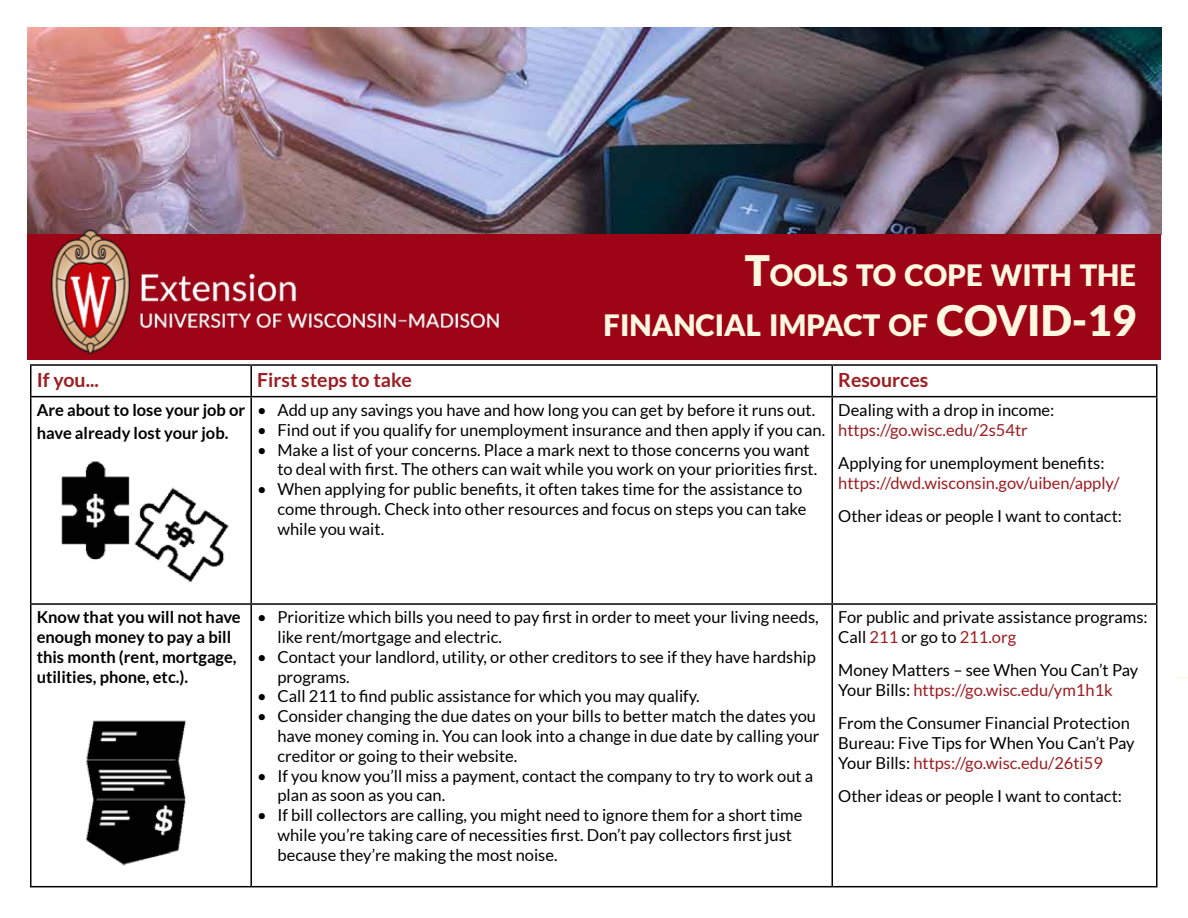
<style>
.page{position:relative;width:1188px;height:918px;background:#fff}
.page>*{position:absolute;margin:0;border:0;box-sizing:border-box;transform-origin:0 0}
.t1{font:900 29.4px/50.4px "Lato";color:#fff7df;text-align:right}
.t2{font:700 19.5px "Lato";color:#9d1c20}
.t3{font:16.5px/19.8px "Lato";color:#000}
.t4{font:700 16.5px/19.8px "Lato";color:#000}
.t5{font:16.5px "Lato";color:#9d1c20}
.s1{font-size:42px}
.s2{color:#9d1c20}
</style>
<div class="page">
<img style="left:27px;top:27px;width:1134px;height:207px">
<div style="left:27px;top:234px;width:1134px;height:125px;background:#9d0416"></div>
<svg style="left:1175px;top:677px;width:13px;height:2px"></svg>
<img style="left:52px;top:230px;width:471px;height:123px">
<hr style="left:30px;top:364px;width:221px;height:2px;background:#000">
<hr style="left:30px;top:366px;width:2px;height:30px;background:#000">
<hr style="left:251px;top:364px;width:581px;height:2px;background:#000">
<hr style="left:250px;top:366px;width:2px;height:30px;background:#000">
<hr style="left:832px;top:364px;width:326px;height:2px;background:#000">
<hr style="left:832px;top:366px;width:1px;height:30px;background:#000">
<hr style="left:1156px;top:366px;width:2px;height:30px;background:#000">
<hr style="left:30px;top:396px;width:221px;height:1px;background:#000">
<hr style="left:30px;top:397px;width:2px;height:206px;background:#000">
<hr style="left:251px;top:396px;width:581px;height:1px;background:#000">
<hr style="left:250px;top:397px;width:2px;height:206px;background:#000">
<hr style="left:832px;top:396px;width:326px;height:1px;background:#000">
<hr style="left:832px;top:397px;width:1px;height:206px;background:#000">
<hr style="left:1156px;top:397px;width:2px;height:206px;background:#000">
<hr style="left:30px;top:603px;width:221px;height:2px;background:#000">
<hr style="left:30px;top:605px;width:2px;height:281px;background:#000">
<hr style="left:251px;top:603px;width:581px;height:2px;background:#000">
<hr style="left:250px;top:605px;width:2px;height:281px;background:#000">
<hr style="left:832px;top:603px;width:326px;height:2px;background:#000">
<hr style="left:832px;top:605px;width:1px;height:281px;background:#000">
<hr style="left:1156px;top:605px;width:2px;height:281px;background:#000">
<hr style="left:30px;top:886px;width:221px;height:1px;background:#000">
<hr style="left:251px;top:886px;width:581px;height:1px;background:#000">
<hr style="left:832px;top:886px;width:326px;height:1px;background:#000">
<img style="left:61px;top:461px;width:168px;height:121px">
<img style="left:85px;top:720px;width:101px;height:146px">
<h1 class="t1" style="left:604px;top:249px;width:534px"><span class="s1">T</span>OOLS TO COPE WITH THE<br>FINANCIAL IMPACT OF <span class="s1">COVID-19</span></h1>
<p class="t2" style="left:37px;top:368px;width:64px">If you...</p>
<p class="t2" style="left:257px;top:368px;width:156px">First steps to take</p>
<p class="t2" style="left:838px;top:368px;width:92px">Resources</p>
<p class="t4" style="left:37px;top:398px;width:210px;line-height:23.4px">Are about to lose your job or have already lost your job.</p>
<p class="t3" style="left:257px;top:400px;width:560px">• Add up any savings you have and how long you can get by before it runs out.</p>
<p class="t3" style="left:838px;top:400px;width:218px">Dealing with a drop in income:</p>
<p class="t5" style="left:838px;top:421px;width:191px">https://go.wisc.edu/2s54tr</p>
<p class="t3" style="left:838px;top:453px;width:268px">Applying for unemployment benefits:</p>
<p class="t5" style="left:838px;top:474px;width:283px">https://dwd.wisconsin.gov/uiben/apply/</p>
<p class="t3" style="left:838px;top:506px;width:285px">Other ideas or people I want to contact:</p>
<p class="t3" style="left:257px;top:420px;width:570px">• Find out if you qualify for unemployment insurance and then apply if you can.</p>
<p class="t3" style="left:277px;top:440px;width:541px;text-indent:-20px">• Make a list of your concerns. Place a mark next to those concerns you want to deal with first. The others can wait while you work on your priorities first.</p>
<p class="t3" style="left:277px;top:479px;width:530px;text-indent:-20px">• When applying for public benefits, it often takes time for the assistance to come through. Check into other resources and focus on steps you can take while you wait.</p>
<p class="t4" style="left:37px;top:607px;width:206px">Know that you will not have enough money to pay a bill this month (rent, mortgage, utilities, phone, etc.).</p>
<p class="t3" style="left:277px;top:607px;width:543px;text-indent:-20px">• Prioritize which bills you need to pay first in order to meet your living needs, like rent/mortgage and electric.</p>
<p class="t3" style="left:277px;top:647px;width:540px;text-indent:-20px">• Contact your landlord, utility, or other creditors to see if they have hardship programs.</p>
<p class="t3" style="left:257px;top:687px;width:444px">• Call 211 to find public assistance for which you may qualify.</p>
<p class="t3" style="left:277px;top:706px;width:544px;text-indent:-20px">• Consider changing the due dates on your bills to better match the dates you have money coming in. You can look into a change in due date by calling your creditor or going to their website.</p>
<p class="t3" style="left:277px;top:766px;width:537px;text-indent:-20px">• If you know you’ll miss a payment, contact the company to try to work out a plan as soon as you can.</p>
<p class="t3" style="left:277px;top:805px;width:527px;text-indent:-20px">• If bill collectors are calling, you might need to ignore them for a short time while you’re taking care of necessities first. Don’t pay collectors first just because they’re making the most noise.</p>
<p class="t3" style="left:838px;top:607px;width:311px">For public and private assistance programs:<br>Call <span class="s2">211</span> or go to <span class="s2">211.org</span></p>
<p class="t3" style="left:838px;top:660px;width:301px">Money Matters – see When You Can’t Pay<br>Your Bills: <span class="s2">https://go.wisc.edu/ym1h1k</span></p>
<p class="t3" style="left:838px;top:714px;width:298px">From the Consumer Financial Protection<br>Bureau: Five Tips for When You Can’t Pay<br>Your Bills: <span class="s2">https://go.wisc.edu/26ti59</span></p>
<p class="t3" style="left:838px;top:786px;width:285px">Other ideas or people I want to contact:</p>
</div>
